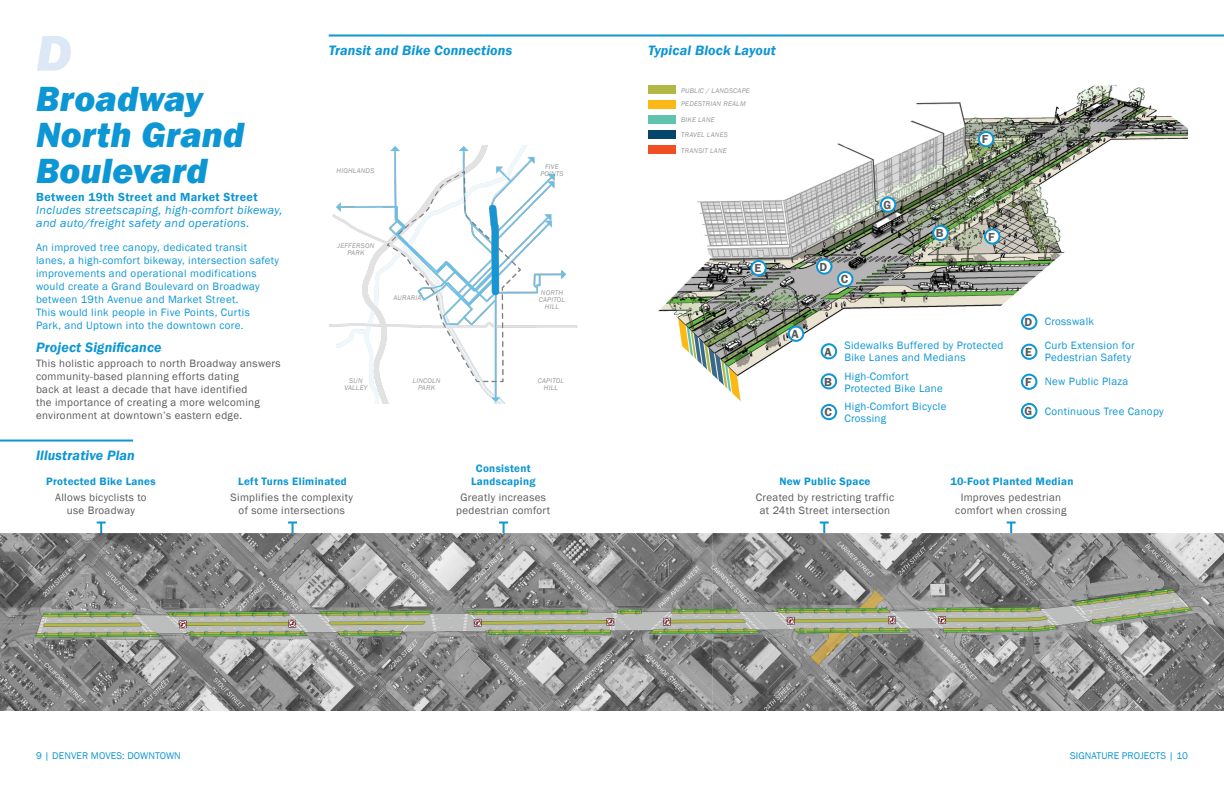
<style>
.page{position:relative;width:1224px;height:792px;background:#fff}
.page>*{position:absolute;margin:0;border:0;box-sizing:border-box;transform-origin:0 0}
.t1{font:italic 800 52px "Franklin Gothic";color:#dde8f6}
.t2{font:italic 800 36px/36px "Franklin Gothic";letter-spacing:.005em;color:#0d96d4}
.t3{font:italic 600 14px "Franklin Gothic";letter-spacing:.01em;color:#0d96d4}
.t4{font:italic 12px/13px "Franklin Gothic";letter-spacing:.03em;color:#0d96d4}
.t5{font:600 12px "Franklin Gothic";color:#59595c}
.t6{font:11px/13px "Franklin Gothic";letter-spacing:.03em;color:#0d96d4}
.t7{font:11px/13px "Franklin Gothic";letter-spacing:.03em;color:#59595c;text-align:center}
.t8{font:600 11px "Franklin Gothic";letter-spacing:.03em;color:#0d96d4}
.t9{font:10px "Franklin Gothic";letter-spacing:.01em;color:#0d96d4}
.t10{font:italic 7px/7px "Franklin Gothic";letter-spacing:.03em;color:#939598;text-align:center}
.s1{font-weight:600;font-style:normal}
</style>
<div class="page">
<svg style="left:96px;top:521px;width:10px;height:12px"></svg>
<hr style="left:503px;top:523px;width:2px;height:84px;background:#0d96d4">
<svg style="left:499px;top:522px;width:9px;height:2px"></svg>
<hr style="left:292px;top:523px;width:2px;height:96px;background:#0d96d4">
<svg style="left:288px;top:522px;width:9px;height:2px"></svg>
<img style="left:328px;top:145px;width:250px;height:259px">
<img style="left:658px;top:86px;width:530px;height:335px">
<div style="left:822px;top:405px;width:14px;height:14px;background:#fff;border-radius:50%"></div>
<div style="left:821px;top:404px;width:16px;height:16px;border:2px solid #0d96d4;border-radius:50%"></div>
<div style="left:838px;top:272px;width:14px;height:14px;background:#fff;border-radius:50%"></div>
<div style="left:837px;top:271px;width:16px;height:16px;border:2px solid #0d96d4;border-radius:50%"></div>
<div style="left:822px;top:344px;width:14px;height:14px;background:#fff;border-radius:50%"></div>
<div style="left:821px;top:343px;width:16px;height:16px;border:2px solid #0d96d4;border-radius:50%"></div>
<div style="left:789px;top:327px;width:14px;height:14px;background:#fff;border-radius:50%"></div>
<div style="left:788px;top:326px;width:16px;height:16px;border:2px solid #0d96d4;border-radius:50%"></div>
<div style="left:1022px;top:315px;width:14px;height:14px;background:#fff;border-radius:50%"></div>
<div style="left:1021px;top:314px;width:16px;height:16px;border:2px solid #0d96d4;border-radius:50%"></div>
<div style="left:817px;top:259px;width:14px;height:15px;background:#fff;border-radius:50%"></div>
<div style="left:816px;top:258px;width:16px;height:17px;border:2px solid #0d96d4;border-radius:50%"></div>
<div style="left:822px;top:374px;width:14px;height:14px;background:#fff;border-radius:50%"></div>
<div style="left:821px;top:373px;width:16px;height:16px;border:2px solid #0d96d4;border-radius:50%"></div>
<div style="left:933px;top:226px;width:15px;height:14px;background:#fff;border-radius:50%"></div>
<div style="left:932px;top:225px;width:17px;height:16px;border:2px solid #0d96d4;border-radius:50%"></div>
<div style="left:1022px;top:345px;width:14px;height:14px;background:#fff;border-radius:50%"></div>
<div style="left:1021px;top:344px;width:16px;height:16px;border:2px solid #0d96d4;border-radius:50%"></div>
<div style="left:751px;top:261px;width:15px;height:14px;background:#fff;border-radius:50%"></div>
<div style="left:750px;top:260px;width:17px;height:16px;border:2px solid #0d96d4;border-radius:50%"></div>
<div style="left:1022px;top:375px;width:14px;height:14px;background:#fff;border-radius:50%"></div>
<div style="left:1021px;top:374px;width:16px;height:16px;border:2px solid #0d96d4;border-radius:50%"></div>
<div style="left:979px;top:132px;width:14px;height:14px;background:#fff;border-radius:50%"></div>
<div style="left:978px;top:131px;width:16px;height:16px;border:2px solid #0d96d4;border-radius:50%"></div>
<svg style="left:985px;top:229px;width:15px;height:15px"></svg>
<div style="left:984px;top:228px;width:17px;height:17px;border:2px solid #0d96d4;border-radius:50%"></div>
<div style="left:1022px;top:404px;width:14px;height:14px;background:#fff;border-radius:50%"></div>
<div style="left:1021px;top:403px;width:16px;height:16px;border:2px solid #0d96d4;border-radius:50%"></div>
<div style="left:881px;top:198px;width:14px;height:14px;background:#fff;border-radius:50%"></div>
<div style="left:880px;top:197px;width:16px;height:16px;border:2px solid #0d96d4;border-radius:50%"></div>
<hr style="left:1010px;top:523px;width:2px;height:90px;background:#0d96d4">
<svg style="left:1007px;top:522px;width:9px;height:2px"></svg>
<hr style="left:823px;top:523px;width:2px;height:129px;background:#0d96d4">
<svg style="left:820px;top:522px;width:9px;height:2px"></svg>
<div style="left:648px;top:100px;width:27px;height:9px;background:#fcb817"></div>
<div style="left:648px;top:115px;width:27px;height:9px;background:#60c3ad"></div>
<div style="left:648px;top:86px;width:27px;height:8px;background:#b2b846"></div>
<div style="left:648px;top:130px;width:27px;height:9px;background:#07456b"></div>
<div style="left:648px;top:145px;width:27px;height:9px;background:#f04e23"></div>
<img style="left:0;top:533px;width:1224px;height:178px">
<hr style="left:0;top:440px;width:133px;height:2px;background:#0d96d4">
<hr style="left:329px;top:34px;width:895px;height:2px;background:#0d96d4">
<p class="t1" style="left:36px;top:19px;width:37px">D</p>
<p class="t2" style="left:36px;top:81px;width:210px">Broadway<br>North Grand<br>Boulevard</p>
<p class="t4" style="left:36px;top:191px;width:248px"><span class="s1">Between 19th Street and Market Street<br></span>Includes streetscaping, high-comfort bikeway, and auto/freight safety and operations.</p>
<p class="t6" style="left:36px;top:241px;width:245px">An improved tree canopy, dedicated transit lanes, a high-comfort bikeway, intersection safety improvements and operational modifications would create a Grand Boulevard on Broadway between 19th Avenue and Market Street.<br>This would link people in Five Points, Curtis<br>Park, and Uptown into the downtown core.</p>
<p class="t3" style="left:36px;top:338px;width:127px">Project Significance</p>
<p class="t7" style="left:36px;top:357px;width:246px;text-align:left">This holistic approach to north Broadway answers community-based planning efforts dating<br>back at least a decade that have identified<br>the importance of creating a more welcoming environment at downtown’s eastern edge.</p>
<p class="t3" style="left:329px;top:41px;width:185px">Transit and Bike Connections</p>
<p class="t10" style="left:337px;top:168px;width:39px">HIGHLANDS</p>
<p class="t10" style="left:338px;top:242px;width:38px">JEFFERSON<br>PARK</p>
<p class="t10" style="left:394px;top:294px;width:29px">AURARIA</p>
<p class="t10" style="left:344px;top:377px;width:25px">SUN<br>VALLEY</p>
<p class="t10" style="left:413px;top:377px;width:29px">LINCOLN<br>PARK</p>
<p class="t10" style="left:540px;top:163px;width:25px">FIVE<br>POINTS</p>
<p class="t10" style="left:539px;top:289px;width:28px">NORTH<br>CAPITOL<br>HILL</p>
<p class="t10" style="left:538px;top:377px;width:28px">CAPITOL<br>HILL</p>
<p class="t3" style="left:36px;top:446px;width:100px">Illustrative Plan</p>
<p class="t7" style="left:55px;top:491px;width:93px">Allows bicyclists to use Broadway</p>
<p class="t7" style="left:456px;top:491px;width:95px">Greatly increases pedestrian comfort</p>
<p class="t8" style="left:476px;top:461px;width:56px">Consistent</p>
<p class="t8" style="left:238px;top:474px;width:110px">Left Turns Eliminated</p>
<p class="t8" style="left:471px;top:474px;width:66px">Landscaping</p>
<p class="t8" style="left:46px;top:474px;width:111px">Protected Bike Lanes</p>
<p class="t7" style="left:231px;top:491px;width:124px">Simplifies the complexity of some intersections</p>
<p class="t3" style="left:648px;top:41px;width:129px">Typical Block Layout</p>
<p class="t10" style="left:681px;top:87px;width:70px">PUBLIC / LANDSCAPE</p>
<p class="t10" style="left:681px;top:132px;width:48px">TRAVEL LANES</p>
<p class="t10" style="left:681px;top:147px;width:47px">TRANSIT LANE</p>
<p class="t10" style="left:681px;top:101px;width:66px">PEDESTRIAN REALM</p>
<p class="t10" style="left:681px;top:116px;width:35px">BIKE LANE</p>
<p class="t5" style="left:754px;top:261px;width:8px">E</p>
<p class="t5" style="left:792px;top:327px;width:9px">A</p>
<p class="t5" style="left:820px;top:259px;width:9px">D</p>
<p class="t5" style="left:841px;top:272px;width:9px">C</p>
<p class="t5" style="left:883px;top:198px;width:9px">G</p>
<p class="t5" style="left:936px;top:226px;width:9px">B</p>
<p class="t5" style="left:982px;top:132px;width:8px">F</p>
<p class="t5" style="left:988px;top:229px;width:8px">F</p>
<p class="t5" style="left:825px;top:344px;width:9px">A</p>
<p class="t5" style="left:824px;top:374px;width:9px">B</p>
<p class="t5" style="left:824px;top:405px;width:9px">C</p>
<p class="t6" style="left:844px;top:339px;width:161px;line-height:12px">Sidewalks Buffered by Protected<br>Bike Lanes and Medians</p>
<p class="t6" style="left:844px;top:370px;width:100px;line-height:12px">High-Comfort<br>Protected Bike Lane</p>
<p class="t6" style="left:844px;top:400px;width:103px;line-height:12px">High-Comfort Bicycle<br>Crossing</p>
<p class="t5" style="left:1025px;top:315px;width:9px">D</p>
<p class="t5" style="left:1025px;top:345px;width:8px">E</p>
<p class="t5" style="left:1025px;top:375px;width:8px">F</p>
<p class="t5" style="left:1025px;top:404px;width:9px">G</p>
<p class="t6" style="left:1045px;top:315px;width:51px">Crosswalk</p>
<p class="t6" style="left:1045px;top:340px;width:92px;line-height:12px">Curb Extension for<br>Pedestrian Safety</p>
<p class="t6" style="left:1045px;top:375px;width:85px">New Public Plaza</p>
<p class="t6" style="left:1045px;top:405px;width:120px">Continuous Tree Canopy</p>
<p class="t8" style="left:779px;top:474px;width:93px">New Public Space</p>
<p class="t8" style="left:950px;top:474px;width:124px">10-Foot Planted Median</p>
<p class="t7" style="left:756px;top:491px;width:140px">Created by restricting traffic at 24th Street intersection</p>
<p class="t7" style="left:955px;top:491px;width:113px">Improves pedestrian comfort when crossing</p>
<p class="t9" style="left:36px;top:749px;width:146px">9 | DENVER MOVES: DOWNTOWN</p>
<p class="t9" style="left:1070px;top:749px;width:119px">SIGNATURE PROJECTS | 10</p>
</div>
